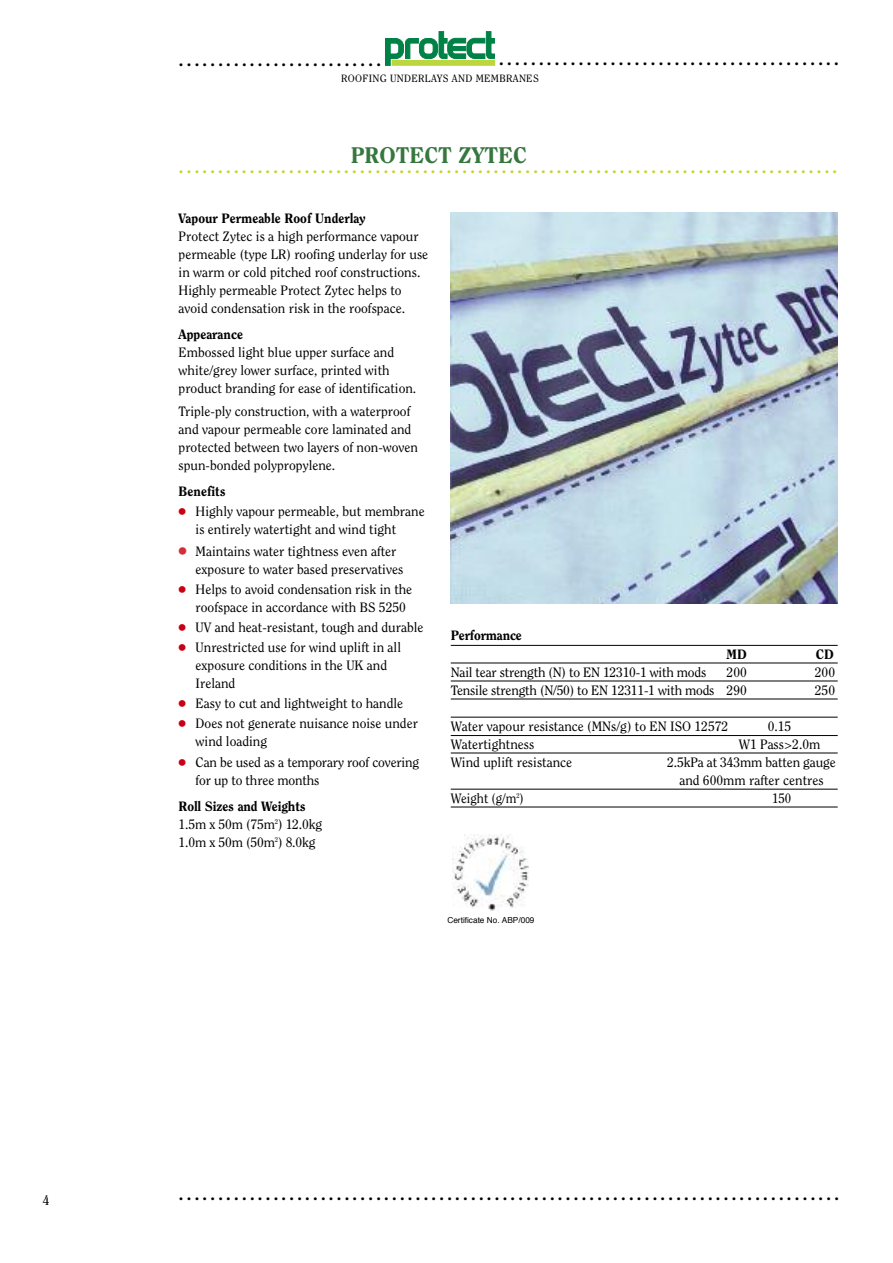
<style>
.page{position:relative;width:893px;height:1263px;background:#fff}
.page>*{position:absolute;margin:0;border:0;box-sizing:border-box;transform-origin:0 0}
.t1{font:800 22.5px "Clearface";color:#35773e}
.t2{font:700 21px "Clearface";color:#000}
.t3{font:700 21px "Clearface";color:#c3d42d}
.t4{font:13.5px/18px "Clearface";color:#000}
.t5{font:800 13.5px "Clearface";color:#000}
.t6{font:13.5px "Clearface";color:#000;scale:.95 1}
.t7{font:10.5px "Clearface";letter-spacing:.03em;color:#000}
.t8{font:8.25px "Helvetica";color:#000}
.s1{font-family:"Universal Newswith Comm Pi";color:#ca0016}
.s2{font-family:"Universal Newswith Comm Pi";font-size:15px;color:#d12f3b}
.s3{font-weight:800}
</style>
<div class="page">
<div style="left:392px;top:61px;width:103px;height:4px;border:1px solid #bcd63f"></div>
<svg style="left:385px;top:32px;width:109px;height:33px"></svg>
<img style="left:451px;top:213px;width:387px;height:391px">
<hr style="left:451px;top:645px;width:387px;height:1px;background:#000">
<hr style="left:451px;top:663px;width:387px;height:1px;background:#000">
<hr style="left:451px;top:681px;width:387px;height:1px;background:#000">
<hr style="left:451px;top:699px;width:387px;height:1px;background:#000">
<hr style="left:451px;top:717px;width:387px;height:1px;background:#000">
<hr style="left:451px;top:735px;width:387px;height:1px;background:#000">
<hr style="left:451px;top:753px;width:387px;height:1px;background:#000">
<hr style="left:451px;top:789px;width:387px;height:1px;background:#000">
<hr style="left:451px;top:807px;width:387px;height:1px;background:#000">
<img style="left:452px;top:834px;width:77px;height:77px">
<p class="t4" style="left:43px;top:1192px;width:8px">4</p>
<h2 class="t2" style="left:179px;top:50px;width:204px">..........................</h2>
<h2 class="t2" style="left:499px;top:49px;width:342px">...........................................</h2>
<p class="t7" style="left:341px;top:74px;width:199px">ROOFING UNDERLAYS AND MEMBRANES</p>
<h1 class="t1" style="left:351px;top:146px;width:178px">PROTECT ZYTEC</h1>
<h2 class="t3" style="left:179px;top:157px;width:660px">....................................................................................</h2>
<p class="t5" style="left:179px;top:213px;width:188px">Vapour Permeable Roof Underlay</p>
<p class="t4" style="left:179px;top:228px;width:251px">Protect Zytec is a high performance vapour permeable (type LR) roofing underlay for use in warm or cold pitched roof constructions.<br>Highly permeable Protect Zytec helps to avoid condensation risk in the roofspace.</p>
<p class="t5" style="left:179px;top:329px;width:66px">Appearance</p>
<p class="t4" style="left:179px;top:345px;width:239px">Embossed light blue upper surface and white/grey lower surface, printed with product branding for ease of identification.</p>
<p class="t4" style="left:179px;top:403px;width:241px">Triple-ply construction, with a waterproof and vapour permeable core laminated and protected between two layers of non-woven spun-bonded polypropylene.</p>
<p class="t5" style="left:179px;top:486px;width:49px">Benefits</p>
<p class="t4" style="left:196px;top:503px;width:231px;text-indent:-17px"><span class="s1">●</span> Highly vapour permeable, but membrane is entirely watertight and wind tight</p>
<p class="t4" style="left:196px;top:543px;width:209px;text-indent:-17px"><span class="s2">●</span> Maintains water tightness even after exposure to water based preservatives</p>
<p class="t4" style="left:196px;top:581px;width:218px;text-indent:-17px"><span class="s1">●</span> Helps to avoid condensation risk in the roofspace in accordance with BS 5250</p>
<p class="t4" style="left:179px;top:619px;width:246px"><span class="s1">●</span> UV and heat-resistant, tough and durable</p>
<p class="t4" style="left:196px;top:639px;width:207px;text-indent:-17px"><span class="s1">●</span> Unrestricted use for wind uplift in all exposure conditions in the UK and<br>Ireland</p>
<p class="t4" style="left:179px;top:695px;width:226px"><span class="s1">●</span> Easy to cut and lightweight to handle</p>
<p class="t4" style="left:196px;top:715px;width:224px;text-indent:-17px"><span class="s1">●</span> Does not generate nuisance noise under wind loading</p>
<p class="t4" style="left:196px;top:754px;width:225px;text-indent:-17px"><span class="s1">●</span> Can be used as a temporary roof covering for up to three months</p>
<p class="t4" style="left:179px;top:798px;width:145px"><span class="s3">Roll Sizes and Weights<br></span>1.5m x 50m (75m<sup>2</sup>) 12.0kg<br>1.0m x 50m (50m<sup>2</sup>) 8.0kg</p>
<p class="t5" style="left:451px;top:630px;width:73px">Performance</p>
<p class="t5" style="left:727px;top:648px;width:22px">MD</p>
<p class="t5" style="left:816px;top:648px;width:19px">CD</p>
<p class="t4" style="left:451px;top:664px;width:257px">Nail tear strength (N) to EN 12310-1 with mods</p>
<p class="t4" style="left:727px;top:664px;width:22px">200</p>
<p class="t4" style="left:815px;top:664px;width:22px">200</p>
<p class="t4" style="left:451px;top:682px;width:298px">Tensile strength (N/50) to EN 12311-1 with mods 290</p>
<p class="t4" style="left:815px;top:682px;width:22px">250</p>
<p class="t4" style="left:451px;top:718px;width:279px">Water vapour resistance (MNs/g) to EN ISO 12572</p>
<p class="t4" style="left:768px;top:718px;width:25px">0.15</p>
<p class="t4" style="left:451px;top:736px;width:85px">Watertightness</p>
<p class="t4" style="left:739px;top:736px;width:83px">W1 Pass&gt;2.0m</p>
<p class="t4" style="left:451px;top:754px;width:123px">Wind uplift resistance</p>
<p class="t4" style="left:667px;top:754px;width:170px;text-align:center">2.5kPa at 343mm batten gauge and 600mm rafter centres</p>
<p class="t6" style="left:451px;top:792px;width:78px">Weight (g/m<sup>2</sup>)</p>
<p class="t6" style="left:772px;top:792px;width:22px">150</p>
<p class="t8" style="left:447px;top:916px;width:89px">Certificate No. ABP/009</p>
<h2 class="t2" style="left:179px;top:1184px;width:662px">....................................................................................</h2>
</div>
